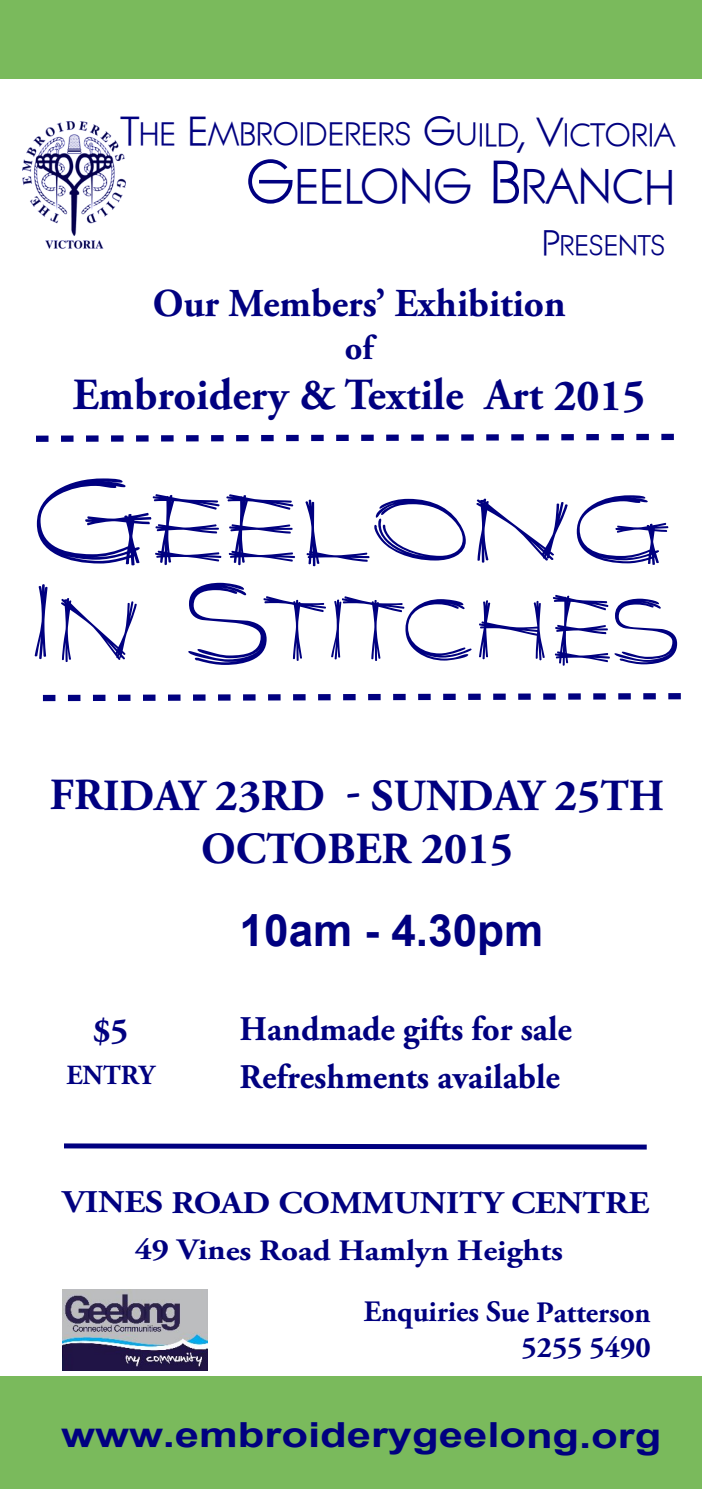
<style>
.page{position:relative;width:702px;height:1489px;background:#fff}
.page>*{position:absolute;margin:0;border:0;box-sizing:border-box;transform-origin:0 0}
.t1{font:94.75px/100px "Dragline BTN Dm";color:#000080;scale:1.19 1}
.t2{font:47.5px "Beatnik SF";color:#000080}
.t3{font:700 44.5px/53.2px "Adobe Garamond Pro";color:#000080;text-align:center}
.t4{font:700 44.5px "Arial";color:#000080}
.t5{font:700 39.5px "Adobe Garamond Pro";color:#000080}
.t6{font:700 34.5px "Adobe Garamond Pro";color:#000080}
.t7{font:700 34.5px "Arial";color:#000080;scale:1.26 1}
.t8{font:31.5px "Beatnik SF";color:#000080}
.t9{font:700 31.5px "Adobe Garamond Pro";color:#000080;scale:1.11 1}
.t10{font:700 29.5px/35.8px "Adobe Garamond Pro";color:#000080;text-align:right}
.t11{font:700 29.5px "Adobe Garamond Pro";color:#000080;scale:1.11 1}
.t12{font:27.75px "Beatnik SF";color:#000080}
.t13{font:700 27.75px "Adobe Garamond Pro";color:#000080}
.s1{font-size:39.5px}
.s2{font-size:59.25px}
.s3{font-size:34.5px}
.s4{font-size:118.5px}
</style>
<div class="page">
<div style="left:0;top:1376px;width:702px;height:112px;background:#7aba5c"></div>
<div style="left:0;top:0;width:702px;height:79px;background:#7aba5c"></div>
<img style="left:23px;top:121px;width:102px;height:128px">
<svg style="left:64px;top:1143px;width:583px;height:7px"></svg>
<svg style="left:42px;top:693px;width:639px;height:9px"></svg>
<svg style="left:36px;top:433px;width:638px;height:9px"></svg>
<img style="left:63px;top:1289px;width:144px;height:80px">
<p class="t8" style="left:121px;top:116px;width:555px"><span class="s1">T</span>HE <span class="s1">E</span>MBROIDERERS <span class="s1">G</span>UILD<span class="s1">, V</span>ICTORIA</p>
<p class="t2" style="left:246px;top:159px;width:431px"><span class="s2">G</span>EELONG <span class="s2">B</span>RANCH</p>
<p class="t12" style="left:541px;top:229px;width:125px"><span class="s3">P</span>RESENTS</p>
<p class="t5" style="left:153px;top:287px;width:414px">Our Members’ Exhibition</p>
<p class="t6" style="left:345px;top:334px;width:30px">of</p>
<p class="t3" style="left:73px;top:372px;width:574px">Embroidery &amp; Textile Art 2015</p>
<h1 class="t1" style="left:25px;top:484px;width:550px"><span class="s4">G</span>EELONG<br><span class="s4">I</span>N <span class="s4">S</span>TITCHES</h1>
<p class="t3" style="left:50px;top:773px;width:616px">FRIDAY 23RD SUNDAY 25TH<br>OCTOBER 2015</p>
<p class="t4" style="left:239px;top:913px;width:305px">10am - 4.30pm</p>
<p class="t6" style="left:93px;top:1017px;width:37px">$5</p>
<p class="t6" style="left:239px;top:1014px;width:334px">Handmade gifts for sale</p>
<p class="t13" style="left:66px;top:1063px;width:90px">ENTRY</p>
<p class="t6" style="left:239px;top:1062px;width:322px">Refreshments available</p>
<p class="t9" style="left:62px;top:1189px;width:530px">VINES ROAD COMMUNITY CENTRE</p>
<p class="t11" style="left:135px;top:1238px;width:387px">49 Vines Road Hamlyn Heights</p>
<p class="t10" style="left:363px;top:1296px;width:288px">Enquiries Sue Patterson<br>5255 5490</p>
<p class="t7" style="left:61px;top:1421px;width:478px">www.embroiderygeelong.org</p>
</div>
